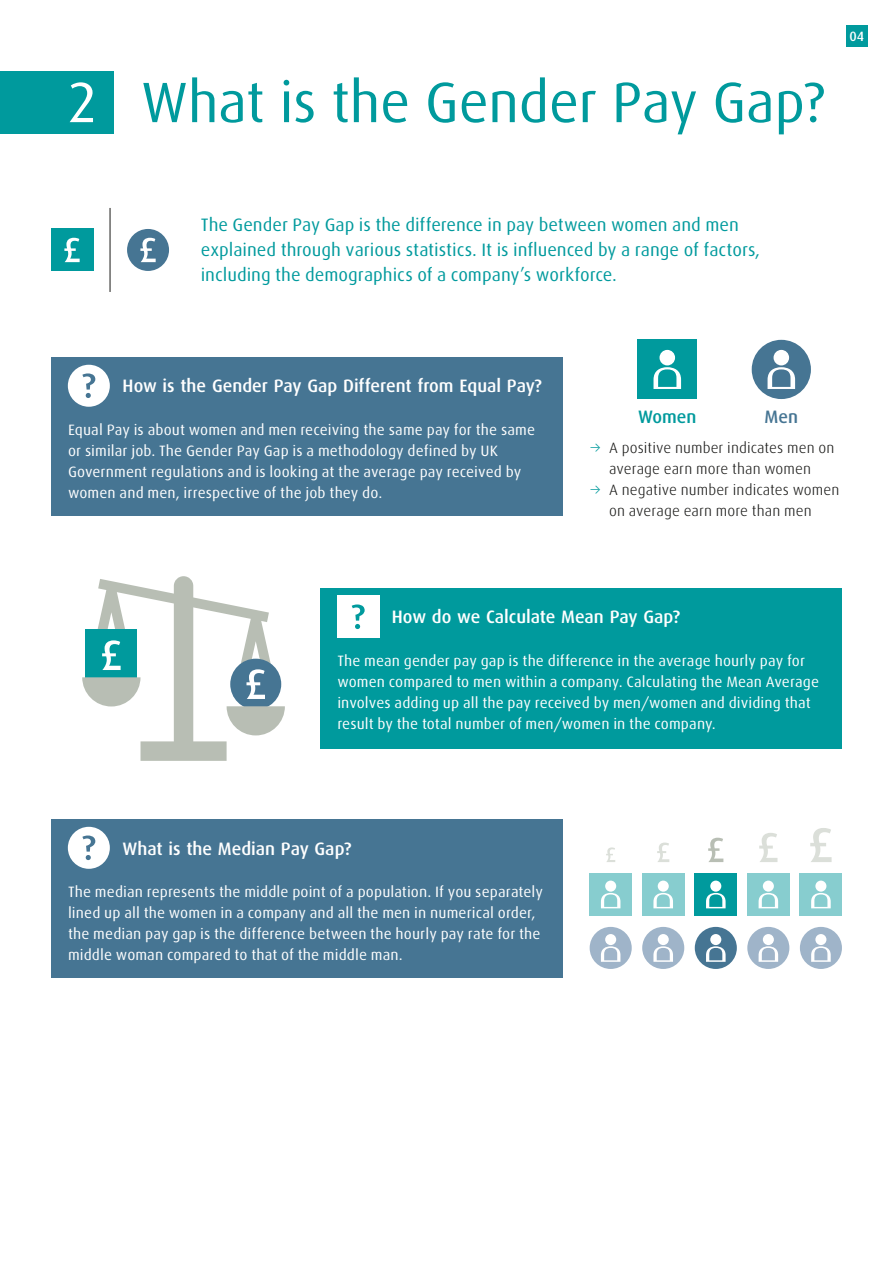
<style>
.page{position:relative;width:893px;height:1263px;background:#fff}
.page>*{position:absolute;margin:0;border:0;box-sizing:border-box;transform-origin:0 0}
.t1{font:57px "Linde Dax Global";letter-spacing:-.015em;color:#009a9d}
.t2{font:18px/25.2px "Linde Dax Global";letter-spacing:-.005em;color:#009a9d}
.t3{font:500 18px "Linde Dax Global";letter-spacing:-.005em;color:#fff}
.t4{font:500 18px "Linde Dax Global";color:#009a9d}
.t5{font:500 18px "Linde Dax Global";color:#467593}
.t6{font:15px/21px "Linde Dax Global";letter-spacing:.005em;color:#fff}
.t7{font:300 15px/21px "Linde Dax Global";letter-spacing:.005em;color:#1a1a18;text-align:center}
.t8{font:500 13.5px "Linde Dax Global";color:#fff}
.s1{color:#fff}
.s2{color:#009a9d}
</style>
<div class="page">
<div style="left:51px;top:357px;width:511px;height:159px;background:#467593"></div>
<div style="left:51px;top:819px;width:511px;height:159px;background:#467593"></div>
<div style="left:320px;top:588px;width:522px;height:161px;background:#009a9d"></div>
<div style="left:846px;top:26px;width:21px;height:21px;background:#009a9d"></div>
<div style="left:0;top:71px;width:113px;height:62px;background:#009a9d"></div>
<div style="left:51px;top:229px;width:42px;height:42px;background:#009a9d"></div>
<svg style="left:64px;top:238px;width:16px;height:24px"></svg>
<div style="left:127px;top:229px;width:42px;height:42px;background:#467593;border-radius:50%"></div>
<svg style="left:140px;top:238px;width:16px;height:24px"></svg>
<hr style="left:110px;top:208px;width:1px;height:84px;background:#1a1a18">
<div style="left:337px;top:596px;width:42px;height:42px;background:#fff"></div>
<svg style="left:352px;top:604px;width:13px;height:25px"></svg>
<div style="left:68px;top:365px;width:42px;height:42px;background:#fff;border-radius:50%"></div>
<svg style="left:82px;top:373px;width:13px;height:25px"></svg>
<div style="left:68px;top:827px;width:42px;height:42px;background:#fff;border-radius:50%"></div>
<svg style="left:82px;top:835px;width:13px;height:25px"></svg>
<div style="left:638px;top:340px;width:59px;height:59px;background:#009a9d"></div>
<svg style="left:653px;top:367px;width:28px;height:22px"></svg>
<div style="left:659px;top:350px;width:16px;height:15px;background:#fff;border-radius:50%"></div>
<div style="left:752px;top:340px;width:59px;height:59px;background:#467593;border-radius:50%"></div>
<svg style="left:767px;top:367px;width:28px;height:22px"></svg>
<div style="left:773px;top:350px;width:16px;height:15px;background:#fff;border-radius:50%"></div>
<svg style="left:606px;top:847px;width:9px;height:15px"></svg>
<div style="left:590px;top:873px;width:42px;height:42px;background:#87cdcf"></div>
<svg style="left:601px;top:893px;width:19px;height:15px"></svg>
<div style="left:605px;top:880px;width:11px;height:12px;background:#fff;border-radius:50%"></div>
<div style="left:590px;top:927px;width:42px;height:42px;background:#9fb4c9;border-radius:50%"></div>
<svg style="left:601px;top:946px;width:19px;height:16px"></svg>
<div style="left:605px;top:934px;width:11px;height:11px;background:#fff;border-radius:50%"></div>
<svg style="left:657px;top:842px;width:12px;height:20px"></svg>
<div style="left:642px;top:873px;width:42px;height:42px;background:#87cdcf"></div>
<svg style="left:653px;top:893px;width:20px;height:15px"></svg>
<div style="left:658px;top:880px;width:11px;height:12px;background:#fff;border-radius:50%"></div>
<div style="left:642px;top:927px;width:42px;height:42px;background:#9fb4c9;border-radius:50%"></div>
<svg style="left:653px;top:946px;width:20px;height:16px"></svg>
<div style="left:658px;top:934px;width:11px;height:11px;background:#fff;border-radius:50%"></div>
<svg style="left:708px;top:838px;width:15px;height:24px"></svg>
<div style="left:695px;top:873px;width:42px;height:42px;background:#009a9d"></div>
<svg style="left:706px;top:893px;width:20px;height:15px"></svg>
<div style="left:710px;top:880px;width:11px;height:12px;background:#fff;border-radius:50%"></div>
<div style="left:695px;top:927px;width:42px;height:42px;background:#467593;border-radius:50%"></div>
<svg style="left:706px;top:946px;width:20px;height:16px"></svg>
<div style="left:710px;top:934px;width:11px;height:11px;background:#fff;border-radius:50%"></div>
<svg style="left:759px;top:833px;width:18px;height:29px"></svg>
<div style="left:747px;top:873px;width:42px;height:42px;background:#87cdcf"></div>
<svg style="left:759px;top:893px;width:19px;height:15px"></svg>
<div style="left:763px;top:880px;width:11px;height:12px;background:#fff;border-radius:50%"></div>
<div style="left:747px;top:927px;width:42px;height:42px;background:#9fb4c9;border-radius:50%"></div>
<svg style="left:759px;top:946px;width:19px;height:16px"></svg>
<div style="left:763px;top:934px;width:11px;height:11px;background:#fff;border-radius:50%"></div>
<svg style="left:810px;top:828px;width:22px;height:34px"></svg>
<div style="left:800px;top:873px;width:42px;height:42px;background:#87cdcf"></div>
<svg style="left:811px;top:893px;width:20px;height:15px"></svg>
<div style="left:815px;top:880px;width:11px;height:12px;background:#fff;border-radius:50%"></div>
<div style="left:800px;top:927px;width:42px;height:42px;background:#9fb4c9;border-radius:50%"></div>
<svg style="left:811px;top:946px;width:20px;height:16px"></svg>
<div style="left:815px;top:934px;width:11px;height:11px;background:#fff;border-radius:50%"></div>
<svg style="left:82px;top:576px;width:203px;height:185px"></svg>
<h1 class="t1" style="left:67px;top:69px;width:760px"><span class="s1">2</span> What is the Gender Pay Gap?</h1>
<p class="t8" style="left:849px;top:28px;width:16px">04</p>
<p class="t2" style="left:201px;top:212px;width:561px">The Gender Pay Gap is the difference in pay between women and men explained through various statistics. It is influenced by a range of factors, including the demographics of a company’s workforce.</p>
<p class="t3" style="left:123px;top:376px;width:421px">How is the Gender Pay Gap Different from Equal Pay?</p>
<p class="t6" style="left:68px;top:419px;width:469px">Equal Pay is about women and men receiving the same pay for the same or similar job. The Gender Pay Gap is a methodology defined by UK Government regulations and is looking at the average pay received by women and men, irrespective of the job they do.</p>
<p class="t4" style="left:638px;top:406px;width:60px">Women</p>
<p class="t7" style="left:590px;top:437px;width:246px"><span class="s2">→</span> A positive number indicates men on average earn more than women</p>
<p class="t7" style="left:590px;top:479px;width:251px"><span class="s2">→</span> A negative number indicates women on average earn more than men</p>
<p class="t5" style="left:765px;top:406px;width:35px">Men</p>
<p class="t3" style="left:392px;top:607px;width:290px">How do we Calculate Mean Pay Gap?</p>
<p class="t6" style="left:337px;top:650px;width:483px">The mean gender pay gap is the difference in the average hourly pay for women compared to men within a company. Calculating the Mean Average involves adding up all the pay received by men/women and dividing that result by the total number of men/women in the company.</p>
<p class="t3" style="left:123px;top:838px;width:230px">What is the Median Pay Gap?</p>
<p class="t6" style="left:68px;top:881px;width:477px">The median represents the middle point of a population. If you separately lined up all the women in a company and all the men in numerical order, the median pay gap is the difference between the hourly pay rate for the middle woman compared to that of the middle man.</p>
</div>
